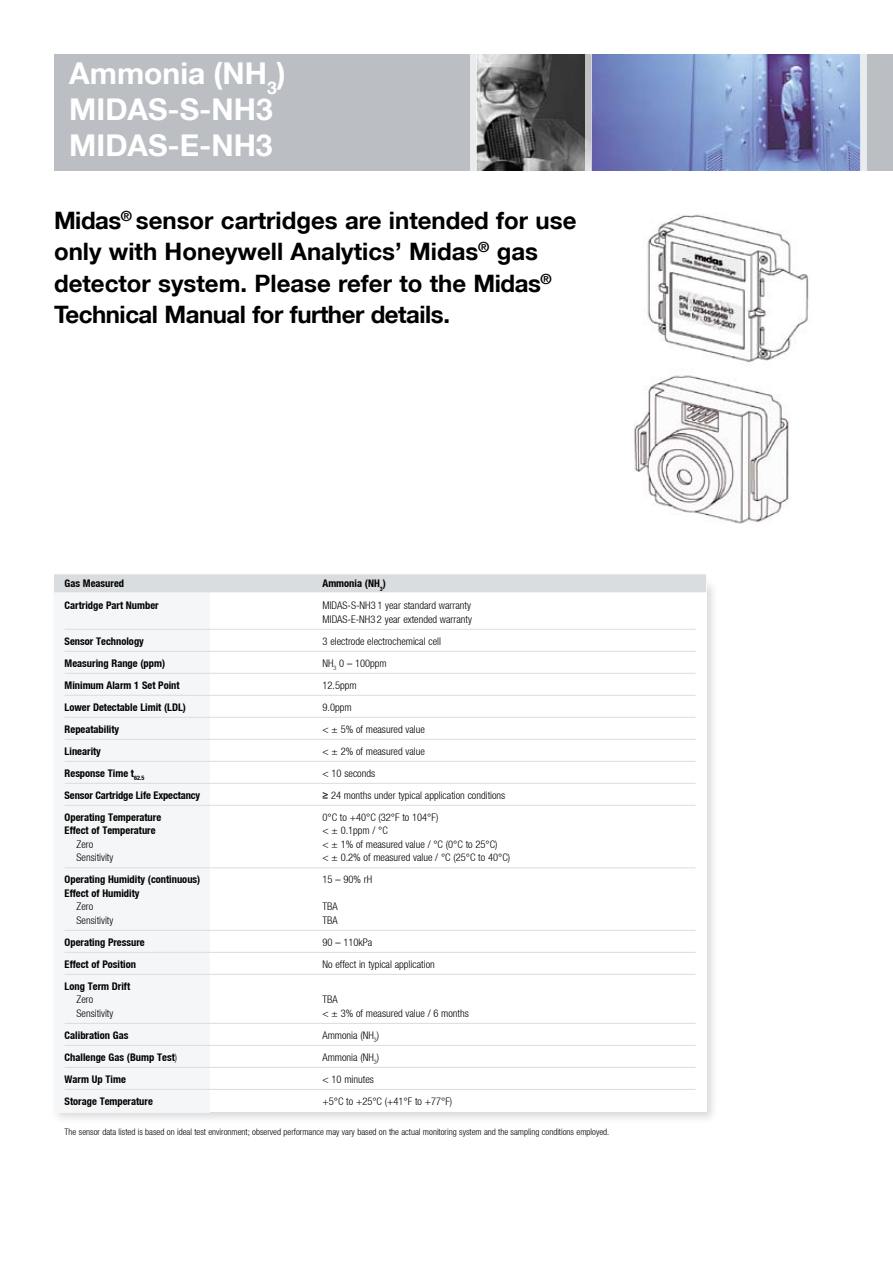
<style>
.page{position:relative;width:893px;height:1263px;background:#fff}
.page>*{position:absolute;margin:0;border:0;box-sizing:border-box;transform-origin:0 0}
.t1{font:700 30px/36px "Helvetica Neue LT";color:#fff}
.t2{font:700 24px/31.5px "Helvetica Neue LT";color:#000}
.t3{font:300 condensed 10.5px/13.5px "Helvetica Neue LT";color:#000}
.t4{font:700 condensed 10.5px "Helvetica Neue LT";color:#000}
.t5{font:300 condensed 9px "Helvetica Neue LT";color:#000}
.s1{font-family:"Arial";font-weight:400;font-stretch:normal}
.s2{font-weight:300}
</style>
<div class="page">
<div style="left:54px;top:54px;width:839px;height:116px;background:#bbbfc3"></div>
<img style="left:477px;top:54px;width:384px;height:116px">
<svg style="left:585px;top:54px;width:7px;height:117px"></svg>
<div style="left:861px;top:50px;width:6px;height:125px;background:#eaebec"></div>
<div style="left:470px;top:50px;width:7px;height:126px;background:#eaebec"></div>
<div style="left:49px;top:578px;width:671px;height:548px;background:#000;opacity:.15"></div>
<div style="left:54px;top:583px;width:652px;height:529px;background:#fff"></div>
<div style="left:54px;top:582px;width:155px;height:530px;background:#f5f6f7"></div>
<div style="left:54px;top:574px;width:652px;height:18px;background:#dadde0"></div>
<hr style="left:65px;top:629px;width:631px;height:1px;background:#dadde0">
<hr style="left:65px;top:651px;width:631px;height:1px;background:#dadde0">
<hr style="left:65px;top:673px;width:631px;height:1px;background:#dadde0">
<hr style="left:65px;top:695px;width:631px;height:1px;background:#dadde0">
<hr style="left:65px;top:717px;width:631px;height:1px;background:#dadde0">
<hr style="left:65px;top:739px;width:631px;height:1px;background:#dadde0">
<hr style="left:65px;top:761px;width:631px;height:1px;background:#dadde0">
<hr style="left:65px;top:783px;width:631px;height:1px;background:#dadde0">
<hr style="left:65px;top:805px;width:631px;height:1px;background:#dadde0">
<hr style="left:65px;top:867px;width:631px;height:1px;background:#dadde0">
<hr style="left:65px;top:930px;width:631px;height:1px;background:#dadde0">
<hr style="left:65px;top:952px;width:631px;height:1px;background:#dadde0">
<hr style="left:65px;top:974px;width:631px;height:1px;background:#dadde0">
<hr style="left:65px;top:1023px;width:631px;height:1px;background:#dadde0">
<hr style="left:65px;top:1045px;width:631px;height:1px;background:#dadde0">
<hr style="left:65px;top:1067px;width:631px;height:1px;background:#dadde0">
<hr style="left:65px;top:1089px;width:631px;height:1px;background:#dadde0">
<img style="left:634px;top:214px;width:175px;height:310px">
<h1 class="t1" style="left:69px;top:55px;width:218px">Ammonia (NH<sub>3</sub>)<br>MIDAS-S-NH3<br>MIDAS-E-NH3</h1>
<h2 class="t2" style="left:54px;top:204px;width:524px">Midas<sup>®</sup> sensor cartridges are intended for use only with Honeywell Analytics’ Midas<sup>®</sup> gas detector system. Please refer to the Midas<sup>® </sup>Technical Manual for further details.</h2>
<p class="t4" style="left:65px;top:577px;width:61px">Gas Measured</p>
<p class="t4" style="left:322px;top:577px;width:65px">Ammonia (NH<sub>3</sub>)</p>
<p class="t4" style="left:65px;top:599px;width:96px">Cartridge Part Number</p>
<p class="t3" style="left:322px;top:598px;width:151px">MIDAS-S-NH3 1 year standard warranty<br>MIDAS-E-NH3 2 year extended warranty</p>
<p class="t4" style="left:65px;top:634px;width:81px">Sensor Technology</p>
<p class="t3" style="left:322px;top:634px;width:120px">3 electrode electrochemical cell</p>
<p class="t4" style="left:65px;top:656px;width:102px">Measuring Range (ppm)</p>
<p class="t3" style="left:322px;top:656px;width:66px">NH<sub>3</sub> 0 – 100ppm</p>
<p class="t4" style="left:65px;top:678px;width:117px">Minimum Alarm 1 Set Point</p>
<p class="t3" style="left:322px;top:678px;width:36px">12.5ppm</p>
<p class="t4" style="left:65px;top:700px;width:123px">Lower Detectable Limit (LDL)</p>
<p class="t3" style="left:322px;top:700px;width:31px">9.0ppm</p>
<p class="t4" style="left:65px;top:722px;width:56px">Repeatability</p>
<p class="t3" style="left:322px;top:722px;width:104px">&lt; ± 5% of measured value</p>
<p class="t4" style="left:65px;top:744px;width:38px">Linearity</p>
<p class="t3" style="left:322px;top:744px;width:104px">&lt; ± 2% of measured value</p>
<p class="t4" style="left:65px;top:766px;width:81px">Response Time t<sub>62.5</sub></p>
<p class="t3" style="left:323px;top:766px;width:54px">&lt; 10 seconds</p>
<p class="t4" style="left:65px;top:788px;width:137px">Sensor Cartridge Life Expectancy</p>
<p class="t3" style="left:322px;top:788px;width:184px"><span class="s1">≥</span> 24 months under typical application conditions</p>
<p class="t4" style="left:65px;top:810px;width:98px">Operating Temperature</p>
<p class="t3" style="left:322px;top:810px;width:117px">0°C to +40°C (32°F to 104°F)</p>
<p class="t4" style="left:65px;top:824px;width:93px">Effect of Temperature</p>
<p class="t3" style="left:322px;top:823px;width:67px">&lt; ± 0.1ppm / °C</p>
<p class="t3" style="left:76px;top:837px;width:18px">Zero</p>
<p class="t3" style="left:322px;top:837px;width:176px">&lt; ± 1% of measured value / °C (0°C to 25°C)</p>
<p class="t3" style="left:76px;top:850px;width:38px">Sensitivity</p>
<p class="t3" style="left:322px;top:850px;width:189px">&lt; ± 0.2% of measured value / °C (25°C to 40°C)</p>
<p class="t4" style="left:65px;top:873px;width:137px">Operating Humidity (continuous)</p>
<p class="t3" style="left:322px;top:872px;width:51px">15 – 90% rH</p>
<p class="t4" style="left:65px;top:886px;width:76px">Effect of Humidity</p>
<p class="t3" style="left:76px;top:899px;width:18px">Zero</p>
<p class="t3" style="left:322px;top:899px;width:17px">TBA</p>
<p class="t3" style="left:76px;top:913px;width:38px">Sensitivity</p>
<p class="t3" style="left:322px;top:913px;width:17px">TBA</p>
<p class="t4" style="left:65px;top:935px;width:82px">Operating Pressure</p>
<p class="t3" style="left:322px;top:935px;width:51px">90 – 110kPa</p>
<p class="t4" style="left:65px;top:957px;width:73px">Effect of Position</p>
<p class="t3" style="left:322px;top:957px;width:114px">No effect in typical application</p>
<p class="t4" style="left:65px;top:979px;width:67px">Long Term Drift</p>
<p class="t3" style="left:76px;top:992px;width:18px">Zero</p>
<p class="t3" style="left:323px;top:992px;width:17px">TBA</p>
<p class="t3" style="left:77px;top:1006px;width:38px">Sensitivity</p>
<p class="t3" style="left:323px;top:1006px;width:148px">&lt; ± 3% of measured value / 6 months</p>
<p class="t4" style="left:65px;top:1028px;width:65px">Calibration Gas</p>
<p class="t3" style="left:322px;top:1028px;width:58px">Ammonia (NH<sub>3</sub>)</p>
<p class="t4" style="left:65px;top:1050px;width:114px">Challenge Gas (Bump Test<span class="s2">)</span></p>
<p class="t3" style="left:322px;top:1050px;width:58px">Ammonia (NH<sub>3</sub>)</p>
<p class="t4" style="left:65px;top:1072px;width:63px">Warm Up Time</p>
<p class="t3" style="left:322px;top:1072px;width:53px">&lt; 10 minutes</p>
<p class="t4" style="left:65px;top:1094px;width:90px">Storage Temperature</p>
<p class="t3" style="left:322px;top:1094px;width:131px">+5°C to +25°C (+41°F to +77°F)</p>
<p class="t5" style="left:65px;top:1127px;width:546px">The sensor data listed is based on ideal test environment; observed performance may vary based on the actual monitoring system and the sampling conditions employed.</p>
</div>
